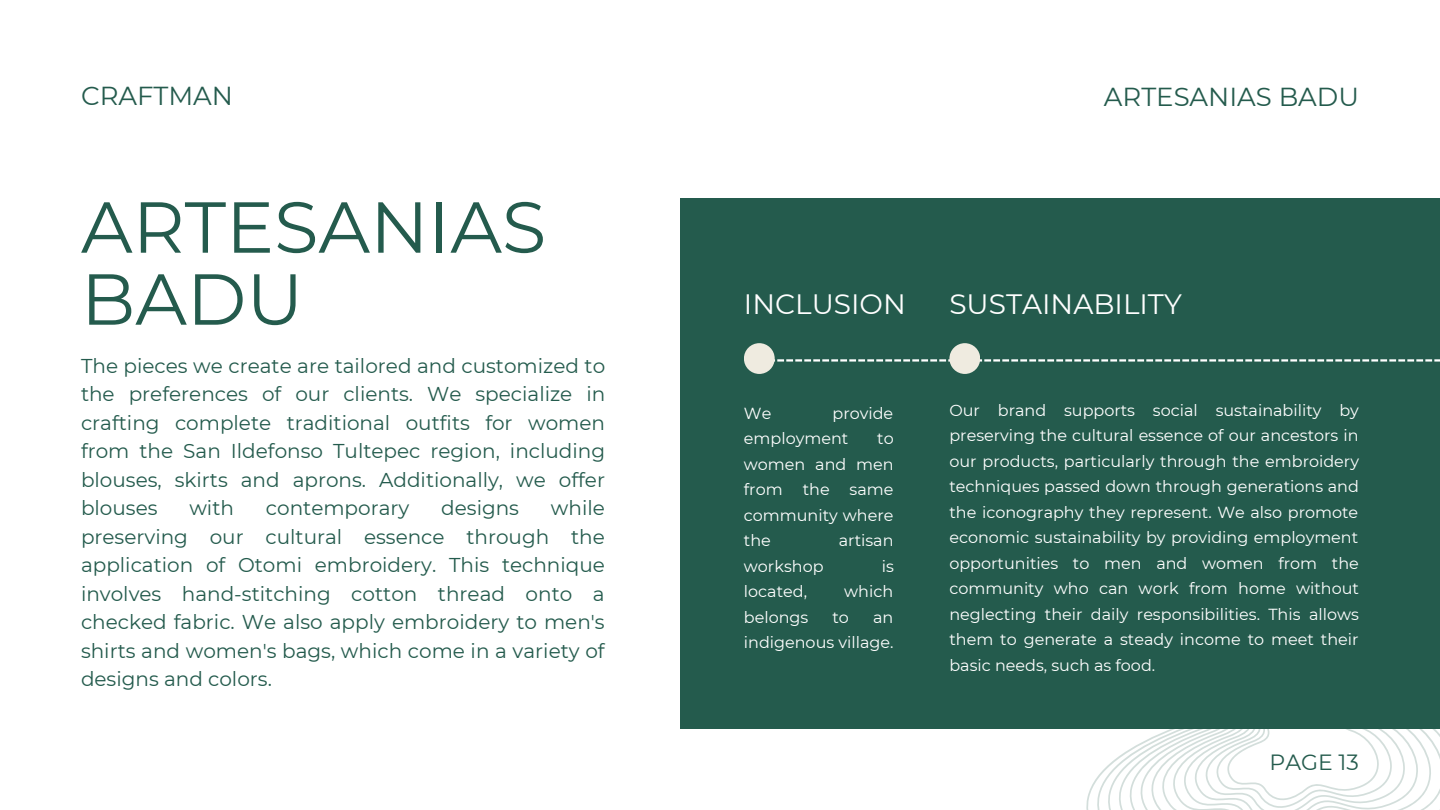
<style>
.page{position:relative;width:1440px;height:810px;background:#fff}
.page>*{position:absolute;margin:0;border:0;box-sizing:border-box;transform-origin:0 0}
.t1{font:72px "Montserrat";color:#245b4d}
.t2{font:28px "Montserrat";color:#fff}
.t3{font:26px "Montserrat";color:#245b4d}
.t4{font:22px "Montserrat";color:#245b4d}
.t5{font:20px/28.5px "Montserrat";color:#245b4d;text-align:justify}
.t6{font:16px/25.5px "Montserrat";color:#fff;text-align:justify}
</style>
<div class="page">
<svg style="left:1086px;top:729px;width:354px;height:81px"></svg>
<div style="left:680px;top:198px;width:760px;height:531px;background:#245b4d"></div>
<svg style="left:777px;top:359px;width:663px;height:3px"></svg>
<div style="left:744px;top:343px;width:31px;height:31px;background:#efebe0;border-radius:50%"></div>
<div style="left:949px;top:343px;width:31px;height:31px;background:#efebe0;border-radius:50%"></div>
<p class="t3" style="left:81px;top:80px;width:154px">CRAFTMAN</p>
<p class="t3" style="left:1104px;top:81px;width:257px">ARTESANIAS BADU</p>
<p class="t1" style="left:81px;top:183px;width:467px">ARTESANIAS</p>
<p class="t1" style="left:81px;top:255px;width:224px">BADU</p>
<p class="t5" style="left:81px;top:351px;width:526px">The pieces we create are tailored and customized to the preferences of our clients. We specialize in crafting complete traditional outfits for women from the San Ildefonso Tultepec region, including blouses, skirts and aprons. Additionally, we offer blouses</p>
<p class="t5" style="left:81px;top:494px;width:525px;text-indent:470px">while preserving our cultural essence through the application of Otomi embroidery. This technique involves hand-stitching cotton thread onto a checked fabric. We also apply embroidery to men's shirts and women's bags, which come in a variety of designs and colors.</p>
<p class="t5" style="left:189px;top:494px;width:46px">with</p>
<p class="t5" style="left:266px;top:494px;width:145px">contemporary</p>
<p class="t5" style="left:441px;top:494px;width:79px">designs</p>
<p class="t2" style="left:744px;top:287px;width:163px">INCLUSION</p>
<p class="t2" style="left:949px;top:287px;width:234px">SUSTAINABILITY</p>
<p class="t6" style="left:744px;top:400px;width:151px;text-indent:89px">provide employment</p>
<p class="t6" style="left:744px;top:400px;width:29px">We</p>
<p class="t6" style="left:744px;top:426px;width:151px;text-indent:133px">to women and men from the same community where the</p>
<p class="t6" style="left:839px;top:528px;width:56px">artisan</p>
<p class="t6" style="left:744px;top:553px;width:81px">workshop</p>
<p class="t6" style="left:882px;top:553px;width:14px">is</p>
<p class="t6" style="left:744px;top:579px;width:65px">located,</p>
<p class="t6" style="left:844px;top:579px;width:51px">which</p>
<p class="t6" style="left:744px;top:604px;width:66px">belongs</p>
<p class="t6" style="left:832px;top:604px;width:18px">to</p>
<p class="t6" style="left:744px;top:604px;width:151px;text-align:right">an<br>indigenous village.</p>
<p class="t6" style="left:949px;top:397px;width:411px">Our brand supports social sustainability by preserving the cultural essence of our ancestors in our products, particularly through the embroidery techniques passed down through generations and the iconography they represent. We also promote economic sustainability by providing employment opportunities to men and women from the community who can work from home without neglecting their daily responsibilities. This allows them to generate a steady income to meet their basic needs, such as food.</p>
<p class="t4" style="left:1270px;top:748px;width:91px">PAGE 13</p>
</div>
